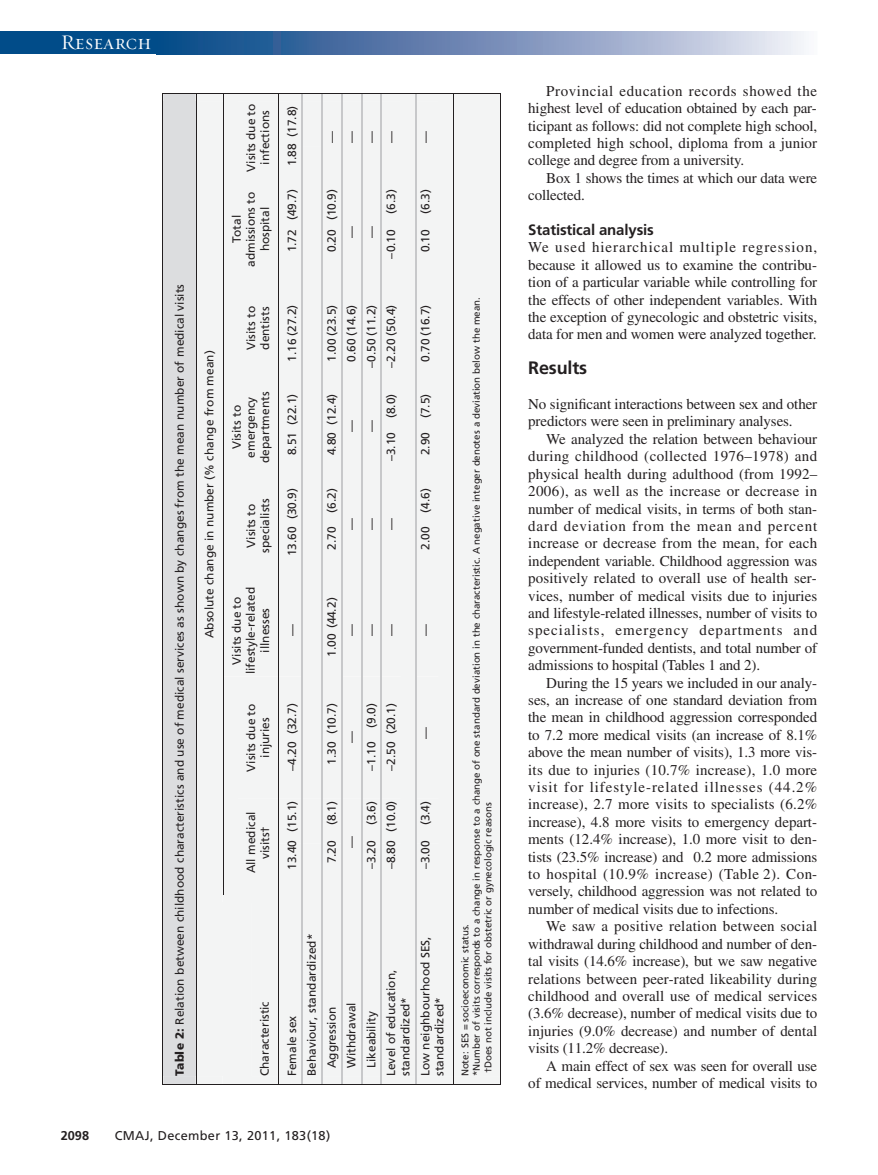
<style>
.page{position:relative;width:878px;height:1175px;background:#fff}
.page>*{position:absolute;margin:0;border:0;box-sizing:border-box;transform-origin:0 0}
.t1{font:21px "Requiem Display HTF Small Caps";letter-spacing:.005em;color:#fff}
.t2{font:700 18px "Frutiger LT Std";letter-spacing:-.01em;color:#231f20}
.t3{font:15px/17.4px "Times LT Std";letter-spacing:-.01em;color:#231f20;text-align:justify}
.t4{font:700 15px "Frutiger LT Std";letter-spacing:-.01em;color:#231f20}
.t5{font:12.75px "Frutiger LT Std";letter-spacing:.025em;color:#231f20}
.t6{font:700 12.75px "Frutiger LT Std";color:#231f20}
.t7{font:11.85px/14.1px "Frutiger";color:#231f20;text-align:center}
.t8{font:9.75px/11.6px "Frutiger";color:#231f20}
.s1{font-weight:900}
</style>
<div class="page">
<div style="left:0;top:32px;width:164px;height:22px;background:#014c89"></div>
<svg style="left:164px;top:32px;width:640px;height:22px;background:#7692ba"></svg>
<div style="left:453px;top:102px;width:18px;height:974px;background:#f3f4f4"></div>
<div style="left:471px;top:102px;width:12px;height:974px;background:#f3f4f4"></div>
<div style="left:483px;top:102px;width:17px;height:974px;background:#f3f4f4"></div>
<svg style="left:162px;top:93px;width:292px;height:992px"></svg>
<hr style="left:453px;top:1084px;width:47px;height:1px;background:#231f20">
<hr style="left:500px;top:94px;width:1px;height:990px;background:#231f20">
<hr style="left:453px;top:93px;width:47px;height:1px;background:#231f20">
<h1 class="t1" style="left:61px;top:30px;width:92px">Research</h1>
<p class="t7" style="left:173px;top:1076px;width:793px;rotate:-90deg"><span class="s1">Table 2:</span> Relation between childhood characteristics and use of medical services as shown by changes from the mean number of medical visits</p>
<p class="t7" style="left:203px;top:638px;width:289px;rotate:-90deg">Absolute change in number (% change from mean)</p>
<p class="t7" style="left:245px;top:172px;width:70px;rotate:-90deg">Visits due to infections</p>
<p class="t7" style="left:230px;top:267px;width:77px;rotate:-90deg">Total admissions to hospital</p>
<p class="t7" style="left:286px;top:166px;width:62px;rotate:-90deg">1.88 (17.8)</p>
<p class="t7" style="left:286px;top:252px;width:64px;rotate:-90deg">1.72 (49.7)</p>
<p class="t7" style="left:245px;top:350px;width:45px;text-align:left;rotate:-90deg">Visits to dentists</p>
<p class="t7" style="left:230px;top:463px;width:72px;rotate:-90deg">Visits to emergency departments</p>
<p class="t7" style="left:245px;top:553px;width:56px;rotate:-90deg">Visits to specialists</p>
<p class="t7" style="left:230px;top:674px;width:89px;rotate:-90deg">Visits due to lifestyle-related illnesses</p>
<p class="t7" style="left:245px;top:771px;width:70px;rotate:-90deg">Visits due to injuries</p>
<p class="t7" style="left:245px;top:873px;width:63px;rotate:-90deg">All medical visits†</p>
<p class="t7" style="left:286px;top:361px;width:58px;rotate:-90deg">1.16 (27.2)</p>
<p class="t7" style="left:286px;top:455px;width:63px;rotate:-90deg">8.51 (22.1)</p>
<p class="t7" style="left:286px;top:556px;width:70px;rotate:-90deg">13.60 (30.9)</p>
<p class="t7" style="left:286px;top:636px;width:13px;rotate:-90deg">—</p>
<p class="t7" style="left:286px;top:771px;width:69px;rotate:-90deg">–4.20 (32.7)</p>
<p class="t7" style="left:286px;top:869px;width:70px;rotate:-90deg">13.40 (15.1)</p>
<p class="t7" style="left:325px;top:143px;width:13px;rotate:-90deg">—</p>
<p class="t7" style="left:345px;top:143px;width:13px;rotate:-90deg">—</p>
<p class="t7" style="left:325px;top:252px;width:64px;rotate:-90deg">0.20 (10.9)</p>
<p class="t7" style="left:345px;top:238px;width:13px;rotate:-90deg">—</p>
<p class="t7" style="left:365px;top:143px;width:13px;rotate:-90deg">—</p>
<p class="t7" style="left:385px;top:143px;width:13px;rotate:-90deg">—</p>
<p class="t7" style="left:365px;top:238px;width:13px;rotate:-90deg">—</p>
<p class="t7" style="left:385px;top:214px;width:26px;rotate:-90deg">(6.3)</p>
<p class="t7" style="left:385px;top:258px;width:31px;rotate:-90deg">–0.10</p>
<p class="t7" style="left:325px;top:361px;width:58px;rotate:-90deg">1.00 (23.5)</p>
<p class="t7" style="left:345px;top:361px;width:58px;rotate:-90deg">0.60 (14.6)</p>
<p class="t7" style="left:365px;top:368px;width:64px;rotate:-90deg">–0.50 (11.2)</p>
<p class="t7" style="left:385px;top:368px;width:64px;rotate:-90deg">–2.20 (50.4)</p>
<p class="t7" style="left:325px;top:455px;width:63px;rotate:-90deg">4.80 (12.4)</p>
<p class="t7" style="left:345px;top:432px;width:13px;rotate:-90deg">—</p>
<p class="t7" style="left:365px;top:432px;width:13px;rotate:-90deg">—</p>
<p class="t7" style="left:385px;top:461px;width:69px;rotate:-90deg">–3.10 (8.0)</p>
<p class="t7" style="left:325px;top:549px;width:63px;rotate:-90deg">2.70 (6.2)</p>
<p class="t7" style="left:345px;top:530px;width:13px;rotate:-90deg">—</p>
<p class="t7" style="left:365px;top:530px;width:13px;rotate:-90deg">—</p>
<p class="t7" style="left:385px;top:530px;width:13px;rotate:-90deg">—</p>
<p class="t7" style="left:325px;top:657px;width:61px;rotate:-90deg">1.00 (44.2)</p>
<p class="t7" style="left:345px;top:636px;width:13px;rotate:-90deg">—</p>
<p class="t7" style="left:365px;top:636px;width:13px;rotate:-90deg">—</p>
<p class="t7" style="left:385px;top:636px;width:13px;rotate:-90deg">—</p>
<p class="t7" style="left:325px;top:765px;width:63px;rotate:-90deg">1.30 (10.7)</p>
<p class="t7" style="left:325px;top:863px;width:64px;rotate:-90deg">7.20 (8.1)</p>
<p class="t7" style="left:345px;top:742px;width:13px;rotate:-90deg">—</p>
<p class="t7" style="left:345px;top:848px;width:13px;rotate:-90deg">—</p>
<p class="t7" style="left:365px;top:771px;width:69px;rotate:-90deg">–1.10 (9.0)</p>
<p class="t7" style="left:385px;top:771px;width:69px;rotate:-90deg">–2.50 (20.1)</p>
<p class="t7" style="left:365px;top:869px;width:70px;rotate:-90deg">–3.20 (3.6)</p>
<p class="t7" style="left:385px;top:869px;width:70px;rotate:-90deg">–8.80 (10.0)</p>
<p class="t7" style="left:419px;top:143px;width:13px;rotate:-90deg">—</p>
<p class="t7" style="left:419px;top:214px;width:26px;rotate:-90deg">(6.3)</p>
<p class="t7" style="left:419px;top:252px;width:25px;rotate:-90deg">0.10</p>
<p class="t7" style="left:419px;top:361px;width:58px;rotate:-90deg">0.70 (16.7)</p>
<p class="t7" style="left:419px;top:455px;width:63px;rotate:-90deg">2.90 (7.5)</p>
<p class="t7" style="left:419px;top:549px;width:63px;rotate:-90deg">2.00 (4.6)</p>
<p class="t7" style="left:419px;top:636px;width:13px;rotate:-90deg">—</p>
<p class="t7" style="left:419px;top:739px;width:13px;rotate:-90deg">—</p>
<p class="t7" style="left:419px;top:869px;width:70px;rotate:-90deg">–3.00 (3.4)</p>
<p class="t7" style="left:258px;top:1076px;width:76px;rotate:-90deg">Characteristic</p>
<p class="t7" style="left:286px;top:1076px;width:62px;rotate:-90deg">Female sex</p>
<p class="t7" style="left:303px;top:1068px;width:136px;line-height:19.8px;text-align:left;text-indent:-8px;rotate:-90deg">Behaviour, standardized*<br>Aggression</p>
<p class="t7" style="left:345px;top:1068px;width:67px;rotate:-90deg">Withdrawal</p>
<p class="t7" style="left:365px;top:1068px;width:59px;rotate:-90deg">Likeability</p>
<p class="t7" style="left:385px;top:1076px;width:108px;text-align:left;rotate:-90deg">Level of education, standardized*</p>
<p class="t7" style="left:419px;top:1076px;width:141px;text-align:left;rotate:-90deg">Low neighbourhood SES, standardized*</p>
<p class="t8" style="left:460px;top:1076px;width:780px;rotate:-90deg">Note: SES = socioeconomic status.<br>*Number of visits corresponds to a change in response to a change of one standard deviation in the characteristic. A negative integer denotes a deviation below the mean. †Does not include visits for obstetric or gynecologic reasons</p>
<p class="t6" style="left:61px;top:1130px;width:30px">2098</p>
<p class="t5" style="left:115px;top:1130px;width:217px">CMAJ, December 13, 2011, 183(18)</p>
<p class="t3" style="left:528px;top:84px;width:290px;text-indent:18px">Provincial education records showed the highest level of education obtained by each par&shy;ticipant as follows: did not complete high school, completed high school, diploma from a junior college and degree from a university.</p>
<p class="t3" style="left:528px;top:171px;width:290px;text-indent:18px">Box 1 shows the times at which our data were collected.</p>
<p class="t4" style="left:528px;top:224px;width:127px">Statistical analysis</p>
<p class="t3" style="left:528px;top:240px;width:290px">We used hierarchical multiple regression, because it allowed us to examine the contribu&shy;tion of a particular variable while controlling for the effects of other independent variables. With the exception of gynecologic and obstetric visits, data for men and women were analyzed together.</p>
<p class="t2" style="left:528px;top:361px;width:60px">Results</p>
<p class="t3" style="left:528px;top:397px;width:290px">No significant interactions between sex and other predictors were seen in preliminary analyses.</p>
<p class="t3" style="left:528px;top:432px;width:290px;text-indent:18px">We analyzed the relation between behaviour during childhood (collected 1976–1978) and physical health during adulthood (from 1992– 2006), as well as the increase or decrease in number of medical visits, in terms of both stan&shy;dard deviation from the mean and percent increase or decrease from the mean, for each independent variable. Childhood aggression was positively related to overall use of health ser&shy;vices, number of medical visits due to injuries and lifestyle-related illnesses, number of visits to specialists, emergency departments and government-funded dentists, and total number of admissions to hospital (Tables 1 and 2).</p>
<p class="t3" style="left:528px;top:675px;width:290px;text-indent:18px">During the 15 years we included in our analy&shy;ses, an increase of one standard deviation from the mean in childhood aggression corresponded to 7.2 more medical visits (an increase of 8.1% above the mean number of visits), 1.3 more vis&shy;its due to injuries (10.7% increase), 1.0 more visit for lifestyle-related illnesses (44.2% increase), 2.7 more visits to specialists (6.2% increase), 4.8 more visits to emergency depart&shy;ments (12.4% increase), 1.0 more visit to den&shy;tists (23.5% increase) and 0.2 more admissions to hospital (10.9% increase) (Table 2). Con&shy;versely, childhood aggression was not related to number of medical visits due to infections.</p>
<p class="t3" style="left:528px;top:919px;width:290px;text-indent:18px">We saw a positive relation between social withdrawal during childhood and number of den&shy;tal visits (14.6% increase), but we saw negative relations between peer-rated likeability during childhood and overall use of medical services (3.6% decrease), number of medical visits due to injuries (9.0% decrease) and number of dental visits (11.2% decrease).</p>
<p class="t3" style="left:528px;top:1058px;width:290px;text-align:right">A main effect of sex was seen for overall use<br>of medical services, number of medical visits to</p>
</div>
